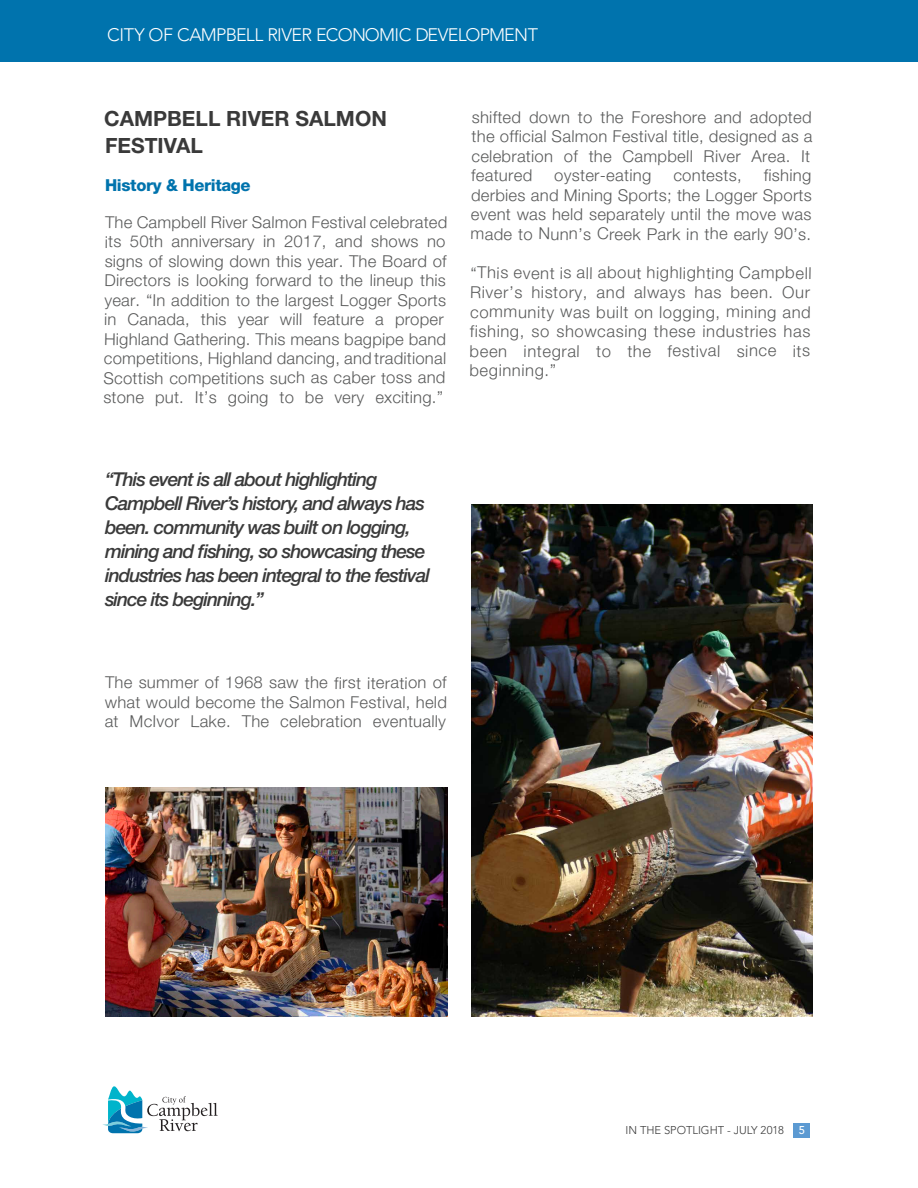
<style>
.page{position:relative;width:918px;height:1188px;background:#fff}
.page>*{position:absolute;margin:0;border:0;box-sizing:border-box;transform-origin:0 0}
.t1{font:700 21px/27px "Helvetica Neue LT Std";color:#3a3a3a}
.t2{font:italic 500 19.2px/24px "Helvetica Neue LT Std";letter-spacing:-.05em;color:#3a3a3a}
.t3{font:300 18px "Avenir LT Std";letter-spacing:-.04em;color:#fff}
.t4{font:300 16.5px/19.5px "Helvetica Neue LT Std";color:#5a5b5b;text-align:justify}
.t5{font:800 16.5px "Helvetica Neue LT Std";letter-spacing:-.02em;color:#0073ad}
.t6{font:300 11.25px "Avenir LT Std";letter-spacing:-.005em;color:#3a3a3a}
.t7{font:500 11.25px "Avenir LT Std";color:#fff}
</style>
<div class="page">
<img style="left:105px;top:787px;width:342px;height:229px">
<svg style="left:103px;top:1086px;width:115px;height:48px"></svg>
<div style="left:794px;top:1123px;width:16px;height:14px;background:#5c9ad2"></div>
<div style="left:0;top:0;width:918px;height:62px;background:#0073ad"></div>
<img style="left:472px;top:504px;width:341px;height:512px">
<p class="t3" style="left:107px;top:24px;width:432px">CITY OF CAMPBELL RIVER ECONOMIC DEVELOPMENT</p>
<p class="t1" style="left:104px;top:105px;width:284px">CAMPBELL RIVER SALMON<br>FESTIVAL</p>
<p class="t5" style="left:105px;top:175px;width:147px">History &amp; Heritage</p>
<p class="t4" style="left:105px;top:209px;width:345px;text-align:left;rotate:1deg">The Campbell River Salmon Festival celebrated its 50th anniversary in 2017, and shows no signs of slowing down this year. The Board of Directors is looking forward to the lineup this year. “In addition to the largest Logger Sports in Canada, this year will feature a proper Highland Gathering. This means bagpipe band competitions, Highland dancing, and traditional Scottish competitions such as caber toss and stone put. It’s going to be very exciting.”</p>
<p class="t4" style="left:472px;top:104px;width:342px;rotate:1deg">shifted down to the Foreshore and adopted the official Salmon Festival title, designed as a celebration of the Campbell River Area. It</p>
<p class="t4" style="left:472px;top:165px;width:62px;rotate:1deg">featured</p>
<p class="t4" style="left:555px;top:164px;width:98px;rotate:1deg">oyster-eating</p>
<p class="t4" style="left:674px;top:165px;width:70px;rotate:1deg">contests,</p>
<p class="t4" style="left:472px;top:159px;width:342px;line-height:21.9px;text-align:right;rotate:1deg">fishing<br>derbies and Mining Sports; the Logger Sports</p>
<p class="t4" style="left:471px;top:201px;width:342px;rotate:1deg">event was held separately until the move was made to Nunn’s Creek Park in the early 90’s.</p>
<p class="t4" style="left:471px;top:260px;width:342px;rotate:1deg">“This event is all about highlighting Campbell River’s history, and always has been. Our community was built on logging, mining and fishing, so showcasing these industries has been integral to the festival since its</p>
<p class="t4" style="left:470px;top:359px;width:88px;rotate:1deg">beginning.”</p>
<p class="t2" style="left:105px;top:467px;width:327px">“This event is all about highlighting Campbell River’s history, and always has been. community was built on logging, mining and fishing, so showcasing these industries has been integral to the festival since its beginning.”</p>
<p class="t4" style="left:105px;top:669px;width:344px;rotate:1deg">The summer of 1968 saw the first iteration of what would become the Salmon Festival, held at McIvor Lake. The celebration eventually</p>
<p class="t6" style="left:626px;top:1124px;width:160px">IN THE SPOTLIGHT - JULY 2018</p>
<p class="t7" style="left:799px;top:1124px;width:8px">5</p>
</div>
